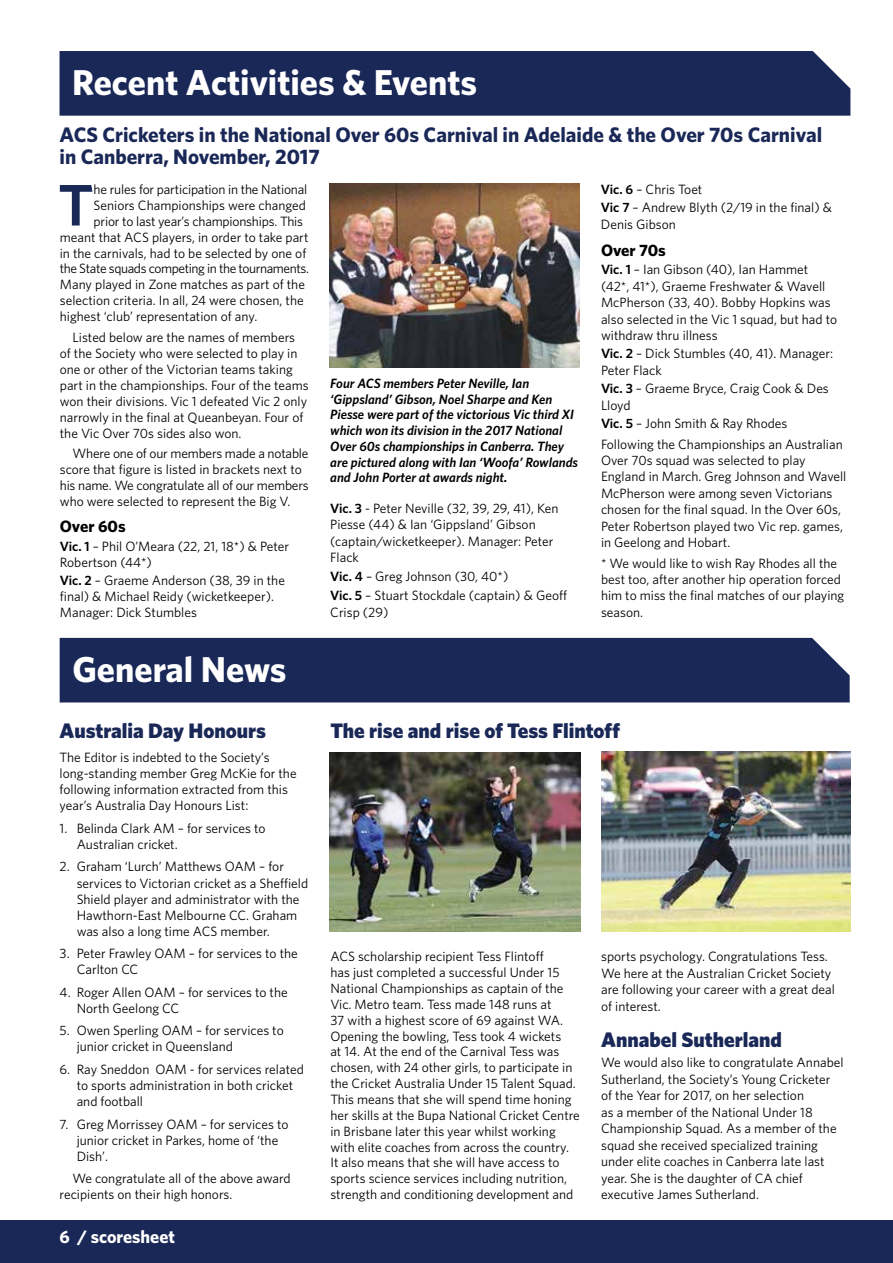
<style>
.page{position:relative;width:893px;height:1263px;background:#fff}
.page>*{position:absolute;margin:0;border:0;box-sizing:border-box;transform-origin:0 0}
.t1{font:600 58.65px "Whitney HTF";color:#1a2857}
.t2{font:700 36px "Whitney HTF";color:#fff}
.t3{font:700 21px/22.5px "Whitney HTF";color:#1a2857}
.t4{font:900 21px "Whitney HTF";color:#1a2857}
.t5{font:700 18px "Whitney HTF";color:#fff}
.t6{font:700 16.5px "Whitney HTF";color:#000}
.t7{font:13.5px/16px "Whitney HTF";color:#000}
.t8{font:italic 600 13.5px/15.8px "Whitney HTF";color:#000}
.t9{font:13.5px "Whitney HTF";letter-spacing:-.03em;color:#000}
.s1{font-weight:600}
</style>
<div class="page">
<div style="left:0;top:1220px;width:893px;height:43px;background:#1a2857"></div>
<div style="left:60px;top:638px;width:790px;height:64px;background:#1a2857"></div>
<div style="left:60px;top:51px;width:790px;height:65px;background:#1a2857"></div>
<img style="left:330px;top:183px;width:249px;height:184px">
<img style="left:330px;top:753px;width:250px;height:178px">
<img style="left:601px;top:752px;width:249px;height:179px">
<h2 class="t2" style="left:72px;top:60px;width:406px">Recent Activities &amp; Events</h2>
<h3 class="t3" style="left:60px;top:123px;width:764px">ACS Cricketers in the National Over 60s Carnival in Adelaide &amp; the Over 70s Carnival in Canberra, November, 2017</h3>
<h1 class="t1" style="left:58px;top:170px;width:37px">T</h1>
<p class="t7" style="left:94px;top:181px;width:215px">he rules for participation in the National</p>
<p class="t7" style="left:94px;top:197px;width:214px">Seniors Championships were changed</p>
<p class="t7" style="left:94px;top:212px;width:211px">prior to last year’s championships. This</p>
<p class="t7" style="left:60px;top:228px;width:250px">meant that ACS players, in order to take part</p>
<p class="t7" style="left:60px;top:244px;width:248px">in the carnivals, had to be selected by one of</p>
<p class="t9" style="left:60px;top:261px;width:251px">the State squads competing in the tournaments.</p>
<p class="t7" style="left:60px;top:276px;width:247px">Many played in Zone matches as part of the</p>
<p class="t7" style="left:60px;top:292px;width:245px">selection criteria. In all, 24 were chosen, the</p>
<p class="t7" style="left:60px;top:308px;width:199px">highest ‘club’ representation of any.</p>
<p class="t7" style="left:60px;top:329px;width:250px;text-indent:13px">Listed below are the names of members of the Society who were selected to play in one or other of the Victorian teams taking part in the championships. Four of the teams won their divisions. Vic 1 defeated Vic 2 only narrowly in the final at Queanbeyan. Four of the Vic Over 70s sides also won.</p>
<p class="t7" style="left:60px;top:445px;width:250px;text-indent:13px">Where one of our members made a notable score that figure is listed in brackets next to his name. We congratulate all of our members who were selected to represent the Big V.</p>
<p class="t6" style="left:60px;top:517px;width:67px">Over 60s</p>
<p class="t7" style="left:60px;top:537px;width:231px"><span class="s1">Vic. 1</span> – Phil O’Meara (22, 21, 18*) &amp; Peter<br>Robertson (44*)</p>
<p class="t7" style="left:60px;top:572px;width:227px"><span class="s1">Vic. 2</span> – Graeme Anderson (38, 39 in the final) &amp; Michael Reidy (wicketkeeper).<br>Manager: Dick Stumbles</p>
<h2 class="t2" style="left:72px;top:647px;width:216px">General News</h2>
<h3 class="t4" style="left:60px;top:717px;width:208px">Australia Day Honours</h3>
<p class="t7" style="left:60px;top:749px;width:238px">The Editor is indebted to the Society’s long-standing member Greg McKie for the following information extracted from this year’s Australia Day Honours List:</p>
<p class="t7" style="left:77px;top:820px;width:190px;text-indent:-17px">1. Belinda Clark AM – for services to<br>Australian cricket.</p>
<p class="t7" style="left:77px;top:858px;width:233px;text-indent:-17px">2. Graham ‘Lurch’ Matthews OAM – for services to Victorian cricket as a Sheffield Shield player and administrator with the Hawthorn-East Melbourne CC. Graham was also a long time ACS member.</p>
<p class="t7" style="left:77px;top:945px;width:223px;text-indent:-17px">3. Peter Frawley OAM – for services to the<br>Carlton CC</p>
<p class="t7" style="left:77px;top:984px;width:213px;text-indent:-17px">4. Roger Allen OAM – for services to the<br>North Geelong CC</p>
<p class="t7" style="left:77px;top:1022px;width:209px;text-indent:-17px">5. Owen Sperling OAM – for services to junior cricket in Queensland</p>
<p class="t7" style="left:77px;top:1061px;width:229px;text-indent:-17px">6. Ray Sneddon OAM - for services related to sports administration in both cricket and football</p>
<p class="t7" style="left:77px;top:1115px;width:213px;text-indent:-17px">7. Greg Morrissey OAM – for services to junior cricket in Parkes, home of ‘the<br>Dish’.</p>
<p class="t7" style="left:60px;top:1170px;width:232px;text-indent:13px">We congratulate all of the above award recipients on their high honors.</p>
<h3 class="t5" style="left:60px;top:1226px;width:117px">6 / scoresheet</h3>
<p class="t8" style="left:330px;top:375px;width:249px">Four ACS members Peter Neville, Ian ‘Gippsland’ Gibson, Noel Sharpe and Ken Piesse were part of the victorious Vic third XI which won its division in the 2017 National Over 60s championships in Canberra. They are pictured along with Ian ‘Woofa’ Rowlands and John Porter at awards night.</p>
<p class="t7" style="left:330px;top:499px;width:230px;line-height:16.6px"><span class="s1">Vic. 3</span> - Peter Neville (32, 39, 29, 41), Ken<br>Piesse (44) &amp; Ian ‘Gippsland’ Gibson (captain/wicketkeeper). Manager: Peter<br>Flack</p>
<p class="t7" style="left:330px;top:567px;width:238px;line-height:18.8px"><span class="s1">Vic. 4</span> – Greg Johnson (30, 40*)<br><span class="s1">Vic. 5</span> – Stuart Stockdale (captain) &amp; Geoff</p>
<p class="t7" style="left:330px;top:603px;width:60px">Crisp (29)</p>
<p class="t7" style="left:601px;top:180px;width:232px;line-height:18.5px"><span class="s1">Vic. 6</span> – Chris Toet<br><span class="s1">Vic 7</span> – Andrew Blyth (2/19 in the final) &amp;</p>
<p class="t7" style="left:601px;top:216px;width:76px">Denis Gibson</p>
<p class="t6" style="left:601px;top:240px;width:66px">Over 70s</p>
<p class="t7" style="left:601px;top:261px;width:238px"><span class="s1">Vic. 1</span> – Ian Gibson (40), Ian Hammet (42*, 41*), Graeme Freshwater &amp; Wavell McPherson (33, 40). Bobby Hopkins was also selected in the Vic 1 squad, but had to withdraw thru illness</p>
<p class="t7" style="left:601px;top:345px;width:234px"><span class="s1">Vic. 2</span> – Dick Stumbles (40, 41). Manager:<br>Peter Flack</p>
<p class="t7" style="left:601px;top:380px;width:229px"><span class="s1">Vic. 3</span> – Graeme Bryce, Craig Cook &amp; Des<br>Lloyd</p>
<p class="t7" style="left:601px;top:413px;width:243px;line-height:20.5px"><span class="s1">Vic. 5</span> – John Smith &amp; Ray Rhodes<br>Following the Championships an Australian</p>
<p class="t7" style="left:601px;top:452px;width:247px">Over 70s squad was selected to play England in March. Greg Johnson and Wavell McPherson were among seven Victorians chosen for the final squad. In the Over 60s, Peter Robertson played two Vic rep. games, in Geelong and Hobart.</p>
<p class="t7" style="left:601px;top:554px;width:245px">* We would like to wish Ray Rhodes all the best too, after another hip operation forced him to miss the final matches of our playing season.</p>
<h3 class="t4" style="left:330px;top:717px;width:291px">The rise and rise of Tess Flintoff</h3>
<p class="t7" style="left:330px;top:948px;width:251px">ACS scholarship recipient Tess Flintoff<br>has just completed a successful Under 15<br>National Championships as captain of the Vic. Metro team. Tess made 148 runs at<br>37 with a highest score of 69 against WA.<br>Opening the bowling, Tess took 4 wickets<br>at 14. At the end of the Carnival Tess was chosen, with 24 other girls, to participate in the Cricket Australia Under 15 Talent Squad.<br>This means that she will spend time honing her skills at the Bupa National Cricket Centre in Brisbane later this year whilst working with elite coaches from across the country.<br>It also means that she will have access to sports science services including nutrition, strength and conditioning development and</p>
<p class="t7" style="left:601px;top:948px;width:235px;line-height:16.5px">sports psychology. Congratulations Tess.<br>We here at the Australian Cricket Society are following your career with a great deal of interest.</p>
<h3 class="t4" style="left:601px;top:1026px;width:182px">Annabel Sutherland</h3>
<p class="t7" style="left:601px;top:1054px;width:244px;line-height:16.5px">We would also like to congratulate Annabel Sutherland, the Society’s Young Cricketer of the Year for 2017, on her selection<br>as a member of the National Under 18<br>Championship Squad. As a member of the squad she received specialized training under elite coaches in Canberra late last year. She is the daughter of CA chief executive James Sutherland.</p>
</div>
